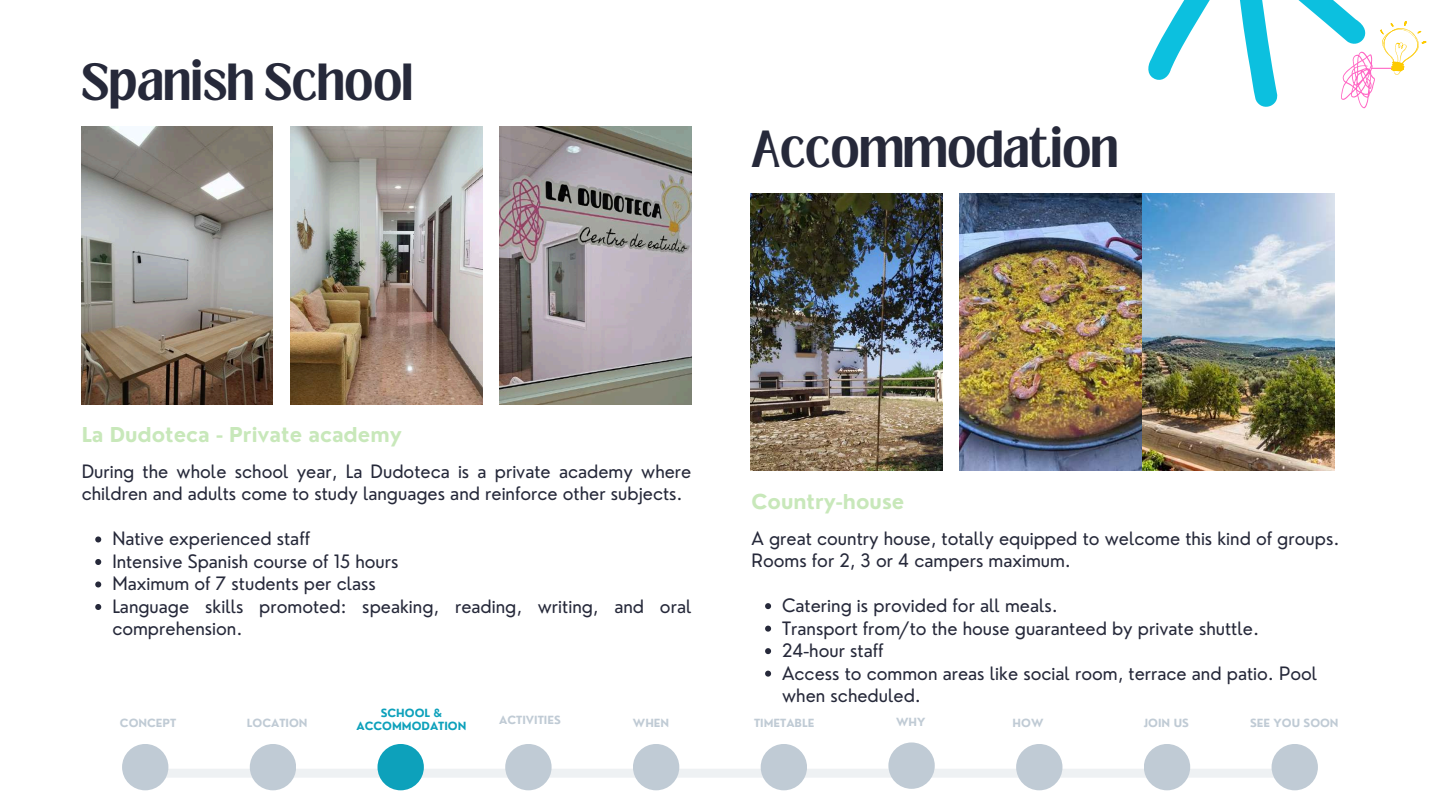
<style>
.page{position:relative;width:1440px;height:810px;background:#fff}
.page>*{position:absolute;margin:0;border:0;box-sizing:border-box;transform-origin:0 0}
.t1{font:700 40px "Loubag";color:#26293a}
.t2{font:700 20px "Nourd";color:#c8e8ba}
.t3{font:18px/22.5px "Nourd";color:#26293a}
.t4{font:700 11px "Nourd";color:#c0cbd5}
.t5{font:700 11px "Nourd";color:#0da1bb}
</style>
<div class="page">
<img style="left:81px;top:127px;width:192px;height:277px">
<img style="left:290px;top:127px;width:192px;height:277px">
<img style="left:499px;top:127px;width:192px;height:277px">
<svg style="left:95px;top:536px;width:6px;height:6px"></svg>
<svg style="left:95px;top:559px;width:6px;height:6px"></svg>
<svg style="left:95px;top:581px;width:6px;height:6px"></svg>
<svg style="left:95px;top:604px;width:6px;height:6px"></svg>
<img style="left:751px;top:193px;width:192px;height:278px">
<img style="left:960px;top:193px;width:182px;height:278px">
<img style="left:1142px;top:193px;width:192px;height:278px">
<svg style="left:765px;top:603px;width:6px;height:6px"></svg>
<svg style="left:765px;top:626px;width:6px;height:6px"></svg>
<svg style="left:765px;top:648px;width:6px;height:6px"></svg>
<svg style="left:765px;top:671px;width:6px;height:6px"></svg>
<svg style="left:1148px;top:0;width:279px;height:108px"></svg>
<div style="left:144px;top:769px;width:1152px;height:9px;background:#eef1f3"></div>
<div style="left:122px;top:744px;width:46px;height:46px;background:#c0cbd5;border-radius:50%"></div>
<div style="left:378px;top:744px;width:46px;height:46px;background:#0da1bb;border-radius:50%"></div>
<div style="left:1144px;top:744px;width:46px;height:46px;background:#c0cbd5;border-radius:50%"></div>
<div style="left:633px;top:744px;width:46px;height:46px;background:#c0cbd5;border-radius:50%"></div>
<div style="left:505px;top:744px;width:47px;height:46px;background:#c0cbd5;border-radius:50%"></div>
<div style="left:761px;top:744px;width:46px;height:46px;background:#c0cbd5;border-radius:50%"></div>
<div style="left:1016px;top:744px;width:46px;height:46px;background:#c0cbd5;border-radius:50%"></div>
<div style="left:250px;top:744px;width:46px;height:46px;background:#c0cbd5;border-radius:50%"></div>
<div style="left:1272px;top:744px;width:46px;height:46px;background:#c0cbd5;border-radius:50%"></div>
<div style="left:888px;top:742px;width:47px;height:47px;background:#c0cbd5;border-radius:50%"></div>
<h1 class="t1" style="left:81px;top:50px;width:333px">Spanish School</h1>
<h1 class="t1" style="left:751px;top:117px;width:369px">Accommodation</h1>
<p class="t2" style="left:82px;top:422px;width:322px">La Dudoteca - Private academy</p>
<p class="t3" style="left:82px;top:460px;width:611px">During the whole school year, La Dudoteca is a private academy where children and adults come to study languages and reinforce other subjects.</p>
<p class="t3" style="left:112px;top:527px;width:581px">Native experienced staff<br>Intensive Spanish course of 15 hours<br>Maximum of 7 students per class<br>Language skills promoted: speaking, reading, writing, and oral comprehension.</p>
<p class="t2" style="left:752px;top:489px;width:154px">Country-house</p>
<p class="t3" style="left:752px;top:527px;width:589px">A great country house, totally equipped to welcome this kind of groups.<br>Rooms for 2, 3 or 4 campers maximum.</p>
<p class="t3" style="left:782px;top:594px;width:537px">Catering is provided for all meals.<br>Transport from/to the house guaranteed by private shuttle.<br>24-hour staff<br>Access to common areas like social room, terrace and patio. Pool when scheduled.</p>
<p class="t5" style="left:381px;top:706px;width:63px">SCHOOL &amp;</p>
<p class="t4" style="left:120px;top:716px;width:58px">CONCEPT</p>
<p class="t5" style="left:357px;top:719px;width:111px">ACCOMMODATION</p>
<p class="t4" style="left:247px;top:716px;width:62px">LOCATION</p>
<p class="t4" style="left:499px;top:713px;width:63px">ACTIVITIES</p>
<p class="t4" style="left:633px;top:716px;width:38px">WHEN</p>
<p class="t4" style="left:754px;top:716px;width:62px">TIMETABLE</p>
<p class="t4" style="left:896px;top:715px;width:31px">WHY</p>
<p class="t4" style="left:1013px;top:716px;width:32px">HOW</p>
<p class="t4" style="left:1144px;top:716px;width:47px">JOIN US</p>
<p class="t4" style="left:1250px;top:716px;width:90px">SEE YOU SOON</p>
</div>
